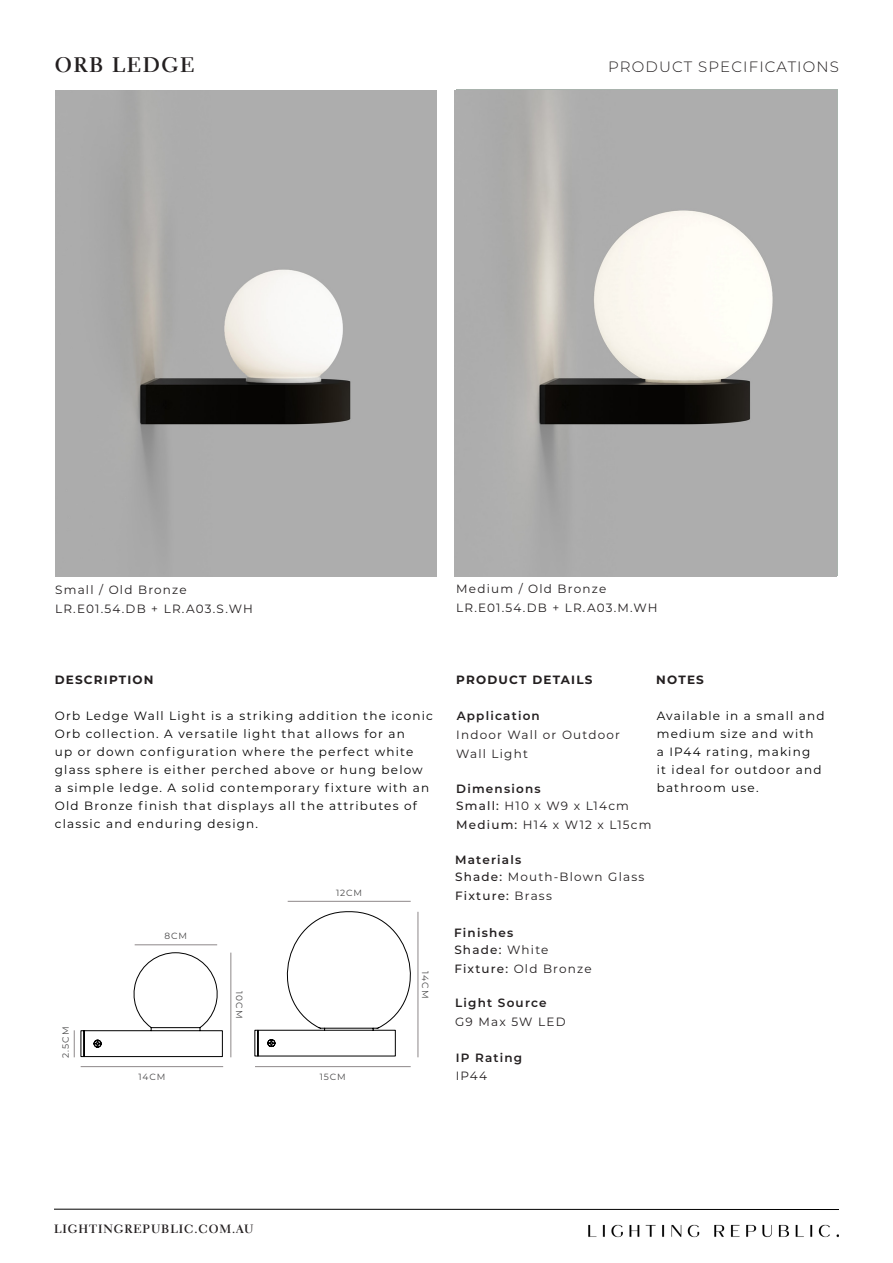
<style>
.page{position:relative;width:893px;height:1263px;background:#fff}
.page>*{position:absolute;margin:0;border:0;box-sizing:border-box;transform-origin:0 0}
.t1{font:700 21px "Electra LT Std";letter-spacing:.075em;color:#231f20}
.t2{font:300 15px "Montserrat";letter-spacing:.075em;color:#231f20}
.t3{font:12px/18px "Montserrat";letter-spacing:.1em;color:#000}
.t4{font:12px/18.8px "Montserrat";letter-spacing:.1em;color:#231f20}
.t5{font:600 12px "Montserrat";letter-spacing:.1em;color:#231f20}
.t6{font:700 12px "Montserrat";letter-spacing:.1em;color:#231f20}
.t7{font:500 12px "Montserrat";letter-spacing:.1em;color:#231f20}
.t8{font:700 12px "Electra LT Std";letter-spacing:.075em;color:#231f20}
.t9{font:9px "Montserrat";letter-spacing:.1em;color:#494849}
.s1{font-weight:500}
.s2{font-weight:400}
</style>
<div class="page">
<hr style="left:54px;top:1209px;width:785px;height:1px;background:#000">
<img style="left:588px;top:1224px;width:251px;height:14px">
<img style="left:55px;top:90px;width:382px;height:486px">
<hr style="left:81px;top:1066px;width:142px;height:1px;background:#8e8889">
<img style="left:455px;top:90px;width:381px;height:486px">
<svg style="left:214px;top:911px;width:205px;height:145px"></svg>
<svg style="left:73px;top:952px;width:150px;height:105px"></svg>
<hr style="left:231px;top:952px;width:1px;height:105px;background:#8e8889">
<hr style="left:255px;top:1066px;width:156px;height:1px;background:#8e8889">
<hr style="left:418px;top:912px;width:1px;height:145px;background:#8e8889">
<hr style="left:288px;top:901px;width:123px;height:1px;background:#8e8889">
<hr style="left:135px;top:944px;width:82px;height:1px;background:#8e8889">
<p class="t1" style="left:55px;top:52px;width:141px">ORB LEDGE</p>
<p class="t2" style="left:608px;top:56px;width:232px">PRODUCT SPECIFICATIONS</p>
<p class="t4" style="left:55px;top:580px;width:133px">Small / Old Bronze</p>
<p class="t4" style="left:55px;top:599px;width:199px">LR.E01.54.DB + LR.A03.S.WH</p>
<p class="t4" style="left:456px;top:579px;width:151px">Medium / Old Bronze</p>
<p class="t4" style="left:456px;top:598px;width:203px">LR.E01.54.DB + LR.A03.M.WH</p>
<p class="t6" style="left:55px;top:671px;width:100px">DESCRIPTION</p>
<p class="t3" style="left:55px;top:706px;width:380px">Orb Ledge Wall Light is a striking addition the iconic Orb collection. A versatile light that allows for an<br>up or down configuration where the perfect white glass sphere is either perched above or hung below<br>a simple ledge. A solid contemporary fixture with an Old Bronze finish that displays all the attributes of classic and enduring design.</p>
<p class="t9" style="left:59px;top:1058px;width:32px;rotate:-90deg">2.5CM</p>
<p class="t9" style="left:165px;top:929px;width:24px">8CM</p>
<p class="t9" style="left:138px;top:1071px;width:29px">14CM</p>
<p class="t9" style="left:246px;top:991px;width:28px;rotate:90deg">10CM</p>
<p class="t9" style="left:336px;top:886px;width:28px">12CM</p>
<p class="t9" style="left:320px;top:1071px;width:28px">15CM</p>
<p class="t9" style="left:432px;top:971px;width:29px;rotate:90deg">14CM</p>
<p class="t6" style="left:456px;top:671px;width:138px">PRODUCT DETAILS</p>
<p class="t6" style="left:656px;top:671px;width:49px">NOTES</p>
<p class="t5" style="left:457px;top:707px;width:85px">Application</p>
<p class="t3" style="left:657px;top:706px;width:169px">Available in a small and medium size and with<br>a IP44 rating, making<br>it ideal for outdoor and bathroom use.</p>
<p class="t4" style="left:456px;top:725px;width:165px">Indoor Wall or Outdoor<br>Wall Light</p>
<p class="t5" style="left:456px;top:780px;width:86px">Dimensions</p>
<p class="t4" style="left:456px;top:796px;width:174px"><span class="s1">Small:</span> H10 x W9 x L14cm</p>
<p class="t4" style="left:456px;top:815px;width:197px"><span class="s1">Medium:</span> H14 x W12 x L15cm</p>
<p class="t5" style="left:455px;top:851px;width:68px">Materials</p>
<p class="t4" style="left:455px;top:867px;width:191px"><span class="s1">Shade:</span> Mouth-Blown Glass</p>
<p class="t7" style="left:455px;top:887px;width:98px">Fixture: <span class="s2">Brass</span></p>
<p class="t5" style="left:454px;top:924px;width:61px">Finishes</p>
<p class="t7" style="left:454px;top:941px;width:96px">Shade: <span class="s2">White</span></p>
<p class="t4" style="left:454px;top:959px;width:139px"><span class="s1">Fixture:</span> Old Bronze</p>
<p class="t5" style="left:455px;top:995px;width:93px">Light Source</p>
<p class="t4" style="left:455px;top:1012px;width:112px">G9 Max 5W LED</p>
<p class="t5" style="left:456px;top:1049px;width:68px">IP Rating</p>
<p class="t4" style="left:456px;top:1066px;width:33px">IP44</p>
<p class="t8" style="left:54px;top:1221px;width:201px">LIGHTINGREPUBLIC.COM.AU</p>
</div>
